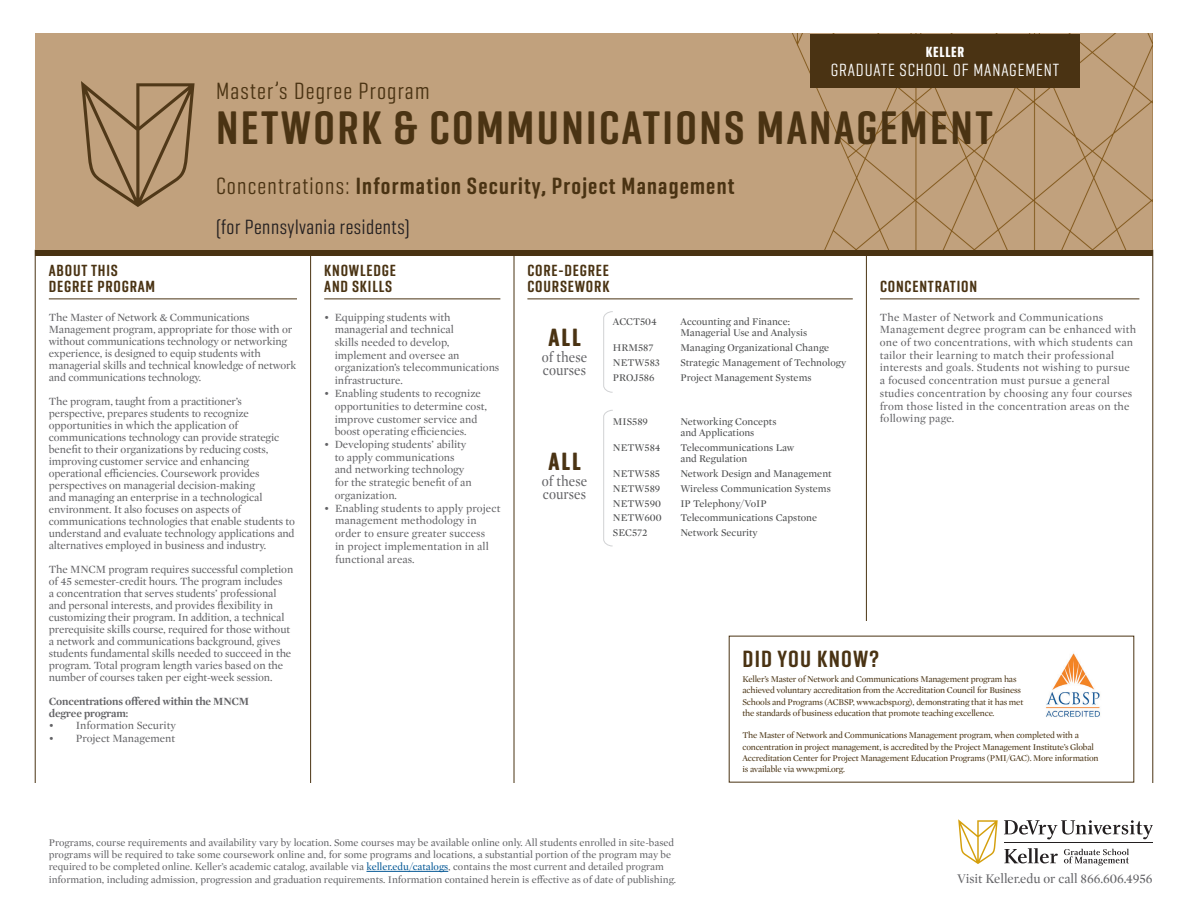
<style>
.page{position:relative;width:1188px;height:918px;background:#fff}
.page>*{position:absolute;margin:0;border:0;box-sizing:border-box;transform-origin:0 0}
.t1{font:600 48px "Geogrotesque Comp";letter-spacing:.05em;color:#4a3313}
.t2{font:700 25.5px "Geogrotesque Comp";letter-spacing:.08em;color:#4a3313}
.t3{font:600 24px "Geogrotesque Comp";letter-spacing:.05em;color:#4a3313}
.t4{font:24px "Geogrotesque Comp";letter-spacing:.05em;color:#4a3313}
.t5{font:21px "Geogrotesque Comp";letter-spacing:.025em;color:#231f20}
.t6{font:18px "Geogrotesque Comp";letter-spacing:.05em;color:#fff}
.t7{font:600 16.5px/16.5px "Geogrotesque Comp";letter-spacing:.05em;color:#4a3313}
.t8{font:15px/13.5px "Mercury Display";letter-spacing:.005em;color:#636366;scale:.9 1}
.t9{font:700 15px "Geogrotesque Comp";letter-spacing:.05em;color:#fff}
.t10{font:13.5px "Mercury Display";color:#636366}
.t11{font:11.25px/12px "Mercury Display";letter-spacing:-.01em;color:#636366}
.t12{font:11.25px/12.8px "Mercury Display";letter-spacing:.02em;color:#636366}
.t13{font:11.25px/12.8px "Mercury Display";letter-spacing:.01em;color:#636366}
.t14{font:700 11.25px/12px "Mercury Display";letter-spacing:-.01em;color:#636366}
.t15{font:10.5px/12.5px "Mercury Display";color:#636366}
.t16{font:10.5px/11.2px "Mercury Display";color:#4b4c4d}
.t17{font:9px/11.2px "Mercury Display";letter-spacing:-.02em;color:#4a3313}
.s1{font-weight:400}
.s2{color:#005594}
</style>
<div class="page">
<div style="left:35px;top:250px;width:1118px;height:27px;background:#4a3313"></div>
<div style="left:35px;top:256px;width:1118px;height:527px;background:#fff"></div>
<hr style="left:1153px;top:250px;width:1px;height:533px;background:#4a3313">
<hr style="left:35px;top:250px;width:1px;height:533px;background:#4a3313">
<hr style="left:514px;top:250px;width:1px;height:533px;background:#4a3313">
<hr style="left:310px;top:250px;width:1px;height:533px;background:#4a3313">
<hr style="left:527px;top:299px;width:326px;height:1px;background:#4a3313">
<hr style="left:49px;top:299px;width:248px;height:1px;background:#4a3313">
<hr style="left:324px;top:299px;width:176px;height:1px;background:#4a3313">
<hr style="left:880px;top:299px;width:259px;height:1px;background:#4a3313">
<hr style="left:866px;top:250px;width:1px;height:371px;background:#4a3313">
<hr style="left:366px;top:871px;width:82px;height:1px;background:#005594">
<div style="left:35px;top:34px;width:1118px;height:216px;background:#c1a17d"></div>
<div style="left:810px;top:34px;width:270px;height:54px;background:#4a3313"></div>
<svg style="left:81px;top:81px;width:114px;height:126px;background:#ac8d6a"></svg>
<svg style="left:603px;top:311px;width:10px;height:82px"></svg>
<svg style="left:603px;top:410px;width:10px;height:137px"></svg>
<img style="left:1045px;top:653px;width:55px;height:64px">
<svg style="left:958px;top:819px;width:40px;height:45px"></svg>
<svg style="left:1004px;top:820px;width:149px;height:19px"></svg>
<svg style="left:1004px;top:848px;width:54px;height:15px"></svg>
<svg style="left:1064px;top:849px;width:65px;height:17px"></svg>
<hr style="left:1004px;top:842px;width:148px;height:1px;background:#231f20">
<p class="t9" style="left:926px;top:42px;width:40px">KELLER</p>
<p class="t6" style="left:831px;top:59px;width:230px">GRADUATE SCHOOL OF MANAGEMENT</p>
<h1 class="t1" style="left:216px;top:98px;width:778px">NETWORK &amp; COMMUNICATIONS MANAGEMENT</h1>
<h1 class="t4" style="left:216px;top:76px;width:215px">Master’s Degree Program</h1>
<p class="t3" style="left:216px;top:170px;width:520px"><span class="s1">Concentrations:</span> Information Security, Project Management</p>
<p class="t5" style="left:216px;top:213px;width:195px">(for Pennsylvania residents)</p>
<h2 class="t7" style="left:49px;top:261px;width:108px">ABOUT THIS<br>DEGREE PROGRAM</h2>
<p class="t11" style="left:49px;top:310px;width:249px">The Master of Network &amp; Communications Management program, appropriate for those with or without communications technology or networking experience, is designed to equip students with managerial skills and technical knowledge of network and communications technology.</p>
<p class="t11" style="left:49px;top:394px;width:248px">The program, taught from a practitioner’s perspective, prepares students to recognize opportunities in which the application of communications technology can provide strategic benefit to their organizations by reducing costs, improving customer service and enhancing operational efficiencies. Coursework provides perspectives on managerial decision-making<br>and managing an enterprise in a technological environment. It also focuses on aspects of communications technologies that enable students to understand and evaluate technology applications and alternatives employed in business and industry.</p>
<p class="t11" style="left:49px;top:562px;width:246px">The MNCM program requires successful completion of 45 semester-credit hours. The program includes<br>a concentration that serves students’ professional and personal interests, and provides flexibility in customizing their program. In addition, a technical prerequisite skills course, required for those without a network and communications background, gives students fundamental skills needed to succeed in the program. Total program length varies based on the number of courses taken per eight-week session.</p>
<p class="t14" style="left:49px;top:694px;width:202px">Concentrations offered within the MNCM degree program:</p>
<p class="t11" style="left:49px;top:719px;width:129px">• Information Security</p>
<p class="t11" style="left:49px;top:732px;width:128px">• Project Management</p>
<h2 class="t7" style="left:324px;top:261px;width:73px">KNOWLEDGE<br>AND SKILLS</h2>
<p class="t11" style="left:335px;top:310px;width:166px;line-height:12.8px;text-indent:-10px">• Equipping students with managerial and technical<br>skills needed to develop, implement and oversee an organization’s telecommunications infrastructure.</p>
<p class="t11" style="left:335px;top:386px;width:154px;line-height:12.8px;text-indent:-10px">• Enabling students to recognize opportunities to determine cost, improve customer service and boost operating efficiencies.</p>
<p class="t11" style="left:335px;top:437px;width:139px;line-height:12.8px;text-indent:-10px">• Developing students’ ability to apply communications and networking technology for the strategic benefit of an organization.</p>
<p class="t13" style="left:335px;top:501px;width:167px;text-indent:-11px">• Enabling students to apply project management methodology in order to ensure greater success<br>in project implementation in all functional areas.</p>
<h2 class="t7" style="left:527px;top:261px;width:84px">CORE-DEGREE<br>COURSEWORK</h2>
<h3 class="t2" style="left:549px;top:322px;width:34px">ALL</h3>
<h3 class="t8" style="left:542px;top:349px;width:52px">of these courses</h3>
<h3 class="t2" style="left:549px;top:446px;width:34px">ALL</h3>
<h3 class="t8" style="left:542px;top:473px;width:52px">of these courses</h3>
<p class="t16" style="left:613px;top:316px;width:45px">ACCT504</p>
<p class="t16" style="left:613px;top:342px;width:42px">HRM587</p>
<p class="t16" style="left:613px;top:357px;width:49px">NETW583</p>
<p class="t16" style="left:613px;top:371px;width:43px">PROJ586</p>
<p class="t16" style="left:613px;top:416px;width:37px">MIS589</p>
<p class="t16" style="left:613px;top:442px;width:49px">NETW584</p>
<p class="t16" style="left:613px;top:468px;width:49px">NETW585</p>
<p class="t16" style="left:613px;top:482px;width:49px">NETW589</p>
<p class="t16" style="left:613px;top:497px;width:50px">NETW590</p>
<p class="t16" style="left:613px;top:512px;width:50px">NETW600</p>
<p class="t16" style="left:613px;top:527px;width:36px">SEC572</p>
<h2 class="t7" style="left:880px;top:278px;width:99px">CONCENTRATION</h2>
<p class="t12" style="left:880px;top:310px;width:225px">The Master of Network and Communications</p>
<p class="t16" style="left:680px;top:316px;width:128px">Accounting and Finance:<br>Managerial Use and Analysis</p>
<p class="t12" style="left:880px;top:323px;width:258px">Management degree program can be enhanced with one of two concentrations, with which students can</p>
<p class="t16" style="left:680px;top:342px;width:150px">Managing Organizational Change</p>
<p class="t12" style="left:880px;top:348px;width:236px">tailor their learning to match their professional</p>
<p class="t16" style="left:680px;top:357px;width:167px">Strategic Management of Technology</p>
<p class="t12" style="left:880px;top:361px;width:252px">interests and goals. Students not wishing to pursue</p>
<p class="t16" style="left:680px;top:371px;width:133px">Project Management Systems</p>
<p class="t12" style="left:880px;top:374px;width:254px">a focused concentration must pursue a general studies concentration by choosing any four courses from those listed in the concentration areas on the</p>
<p class="t16" style="left:680px;top:416px;width:98px">Networking Concepts</p>
<p class="t12" style="left:880px;top:412px;width:76px">following page.</p>
<p class="t16" style="left:680px;top:427px;width:75px">and Applications</p>
<p class="t16" style="left:680px;top:442px;width:115px">Telecommunications Law and Regulation</p>
<p class="t16" style="left:680px;top:468px;width:153px">Network Design and Management</p>
<p class="t16" style="left:680px;top:482px;width:152px">Wireless Communication Systems</p>
<p class="t16" style="left:680px;top:497px;width:88px">IP Telephony/VoIP</p>
<p class="t16" style="left:680px;top:512px;width:138px">Telecommunications Capstone</p>
<p class="t16" style="left:680px;top:527px;width:79px">Network Security</p>
<h2 class="t3" style="left:742px;top:644px;width:138px">DID YOU KNOW?</h2>
<p class="t17" style="left:742px;top:673px;width:282px">Keller’s Master of Network and Communications Management program has achieved voluntary accreditation from the Accreditation Council for Business Schools and Programs (ACBSP, www.acbsp.org), demonstrating that it has met the standards of business education that promote teaching excellence.</p>
<p class="t17" style="left:742px;top:730px;width:358px">The Master of Network and Communications Management program, when completed with a concentration in project management, is accredited by the Project Management Institute’s Global Accreditation Center for Project Management Education Programs (PMI/GAC). More information is available via www.pmi.org.</p>
<p class="t15" style="left:49px;top:836px;width:629px">Programs, course requirements and availability vary by location. Some courses may be available online only. All students enrolled in site-based programs will be required to take some coursework online and, for some programs and locations, a substantial portion of the program may be required to be completed online. Keller’s academic catalog, available via <span class="s2">keller.edu/catalogs</span>, contains the most current and detailed program information, including admission, progression and graduation requirements. Information contained herein is effective as of date of publishing.</p>
<p class="t10" style="left:957px;top:869px;width:197px">Visit Keller.edu or call 866.606.4956</p>
</div>
